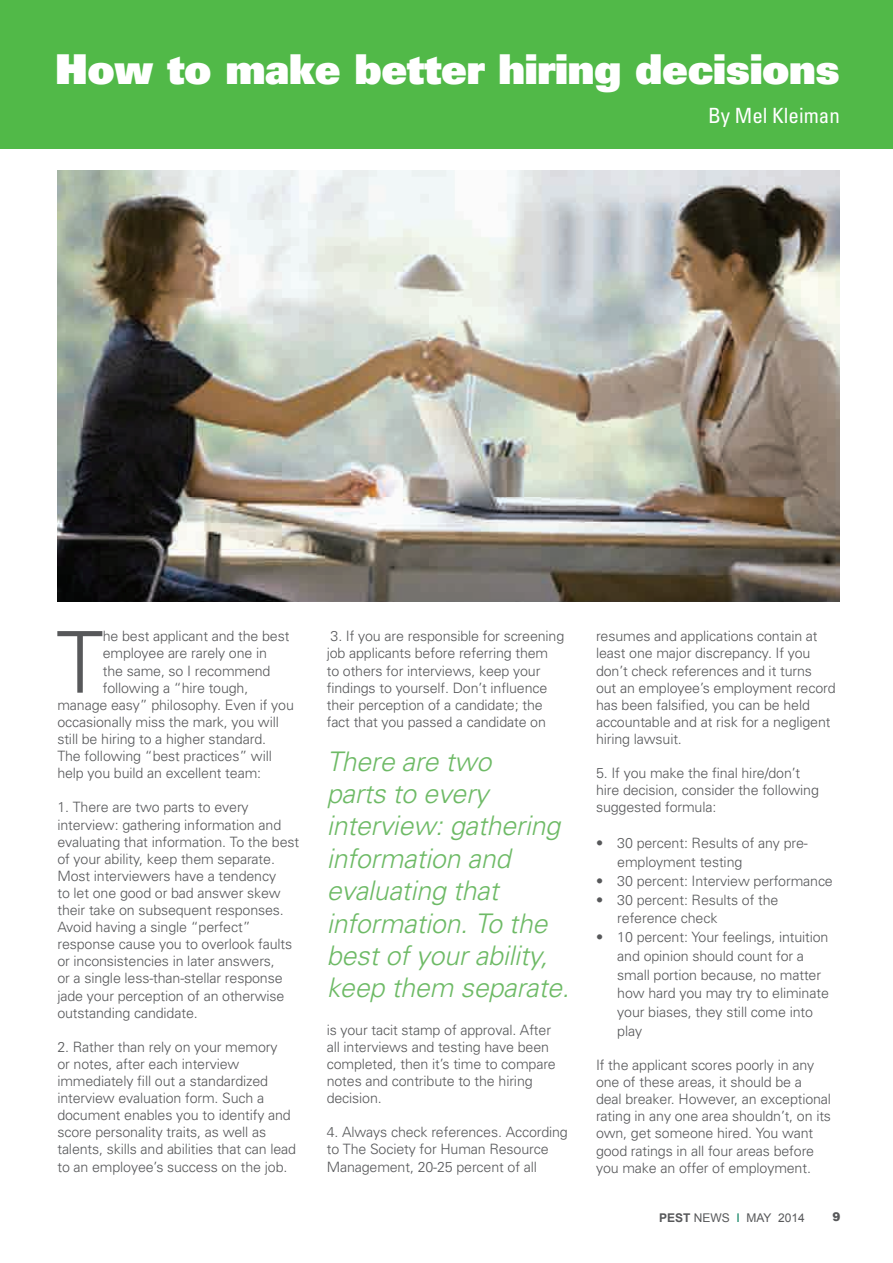
<style>
.page{position:relative;width:893px;height:1263px;background:#fff}
.page>*{position:absolute;margin:0;border:0;box-sizing:border-box;transform-origin:0 0}
.t1{font:300 85.35px "Univers";color:#57585a}
.t2{font:900 41.1px "Univers";letter-spacing:-.01em;color:#fff}
.t3{font:italic 300 27px/32.4px "Univers";letter-spacing:-.01em;color:#6eba66}
.t4{font:condensed 21px "Univers";color:#fff}
.t5{font:300 14.25px/17.1px "Univers";letter-spacing:-.01em;color:#57585a}
.t6{font:12px "Arial";color:#57585a}
.t7{font:900 12px "Arial";color:#57585a}
.s1{font-weight:700}
.s2{color:#037d5b}
</style>
<div class="page">
<div style="left:0;top:0;width:893px;height:149px;background:#51b948"></div>
<img style="left:57px;top:170px;width:783px;height:431px">
<h2 class="t2" style="left:55px;top:42px;width:786px">How to make better hiring decisions</h2>
<h3 class="t4" style="left:708px;top:102px;width:133px">By Mel Kleiman</h3>
<h1 class="t1" style="left:56px;top:611px;width:49px">T</h1>
<p class="t5" style="left:103px;top:628px;width:188px">he best applicant and the best</p>
<p class="t5" style="left:103px;top:645px;width:166px">employee are rarely one in</p>
<p class="t5" style="left:103px;top:662px;width:169px">the same, so I recommend</p>
<p class="t5" style="left:103px;top:679px;width:147px">following a “hire tough,</p>
<p class="t5" style="left:57px;top:696px;width:238px">manage easy” philosophy. Even if you</p>
<p class="t5" style="left:57px;top:713px;width:223px">occasionally miss the mark, you will</p>
<p class="t5" style="left:57px;top:730px;width:210px">still be hiring to a higher standard.</p>
<p class="t5" style="left:57px;top:747px;width:216px">The following “best practices” will</p>
<p class="t5" style="left:57px;top:765px;width:205px">help you build an excellent team:</p>
<p class="t5" style="left:57px;top:799px;width:243px">1. There are two parts to every interview: gathering information and evaluating that information. To the best of your ability, keep them separate.<br>Most interviewers have a tendency<br>to let one good or bad answer skew their take on subsequent responses.<br>Avoid having a single “perfect” response cause you to overlook faults or inconsistencies in later answers,<br>or a single less-than-stellar response jade your perception of an otherwise outstanding candidate.</p>
<p class="t5" style="left:57px;top:1038px;width:240px">2. Rather than rely on your memory<br>or notes, after each interview immediately fill out a standardized interview evaluation form. Such a document enables you to identify and score personality traits, as well as talents, skills and abilities that can lead to an employee’s success on the job.</p>
<p class="t5" style="left:327px;top:628px;width:239px">3. If you are responsible for screening job applicants before referring them to others for interviews, keep your findings to yourself. Don’t influence their perception of a candidate; the fact that you passed a candidate on</p>
<h3 class="t3" style="left:327px;top:745px;width:244px">There are two<br>parts to every interview: gathering information and evaluating that information. To the best of your ability, keep them separate.</h3>
<p class="t5" style="left:327px;top:1021px;width:231px">is your tacit stamp of approval. After all interviews and testing have been completed, then it’s time to compare notes and contribute to the hiring decision.</p>
<p class="t5" style="left:327px;top:1124px;width:243px">4. Always check references. According to The Society for Human Resource<br>Management, 20-25 percent of all</p>
<p class="t5" style="left:596px;top:628px;width:241px">resumes and applications contain at least one major discrepancy. If you don’t check references and it turns out an employee’s employment record has been falsified, you can be held accountable and at risk for a negligent hiring lawsuit.</p>
<p class="t5" style="left:596px;top:765px;width:224px">5. If you make the final hire/don’t hire decision, consider the following suggested formula:</p>
<p class="t5" style="left:617px;top:834px;width:192px;line-height:18.8px;text-indent:-21px">• 30 percent: Results of any pre&shy;employment testing</p>
<p class="t5" style="left:596px;top:872px;width:238px">• 30 percent: Interview performance</p>
<p class="t5" style="left:617px;top:890px;width:163px;line-height:18.8px;text-indent:-21px">• 30 percent: Results of the reference check</p>
<p class="t5" style="left:617px;top:928px;width:213px;line-height:18.8px;text-indent:-21px">• 10 percent: Your feelings, intuition and opinion should count for a small portion because, no matter how hard you may try to eliminate your biases, they still come into play</p>
<p class="t5" style="left:596px;top:1056px;width:237px">If the applicant scores poorly in any one of these areas, it should be a deal breaker. However, an exceptional rating in any one area shouldn’t, on its own, get someone hired. You want good ratings in all four areas before you make an offer of employment.</p>
<p class="t6" style="left:659px;top:1209px;width:147px"><span class="s1">PEST</span> NEWS <span class="s2">I</span> MAY 2014</p>
<p class="t7" style="left:833px;top:1208px;width:10px">9</p>
</div>
